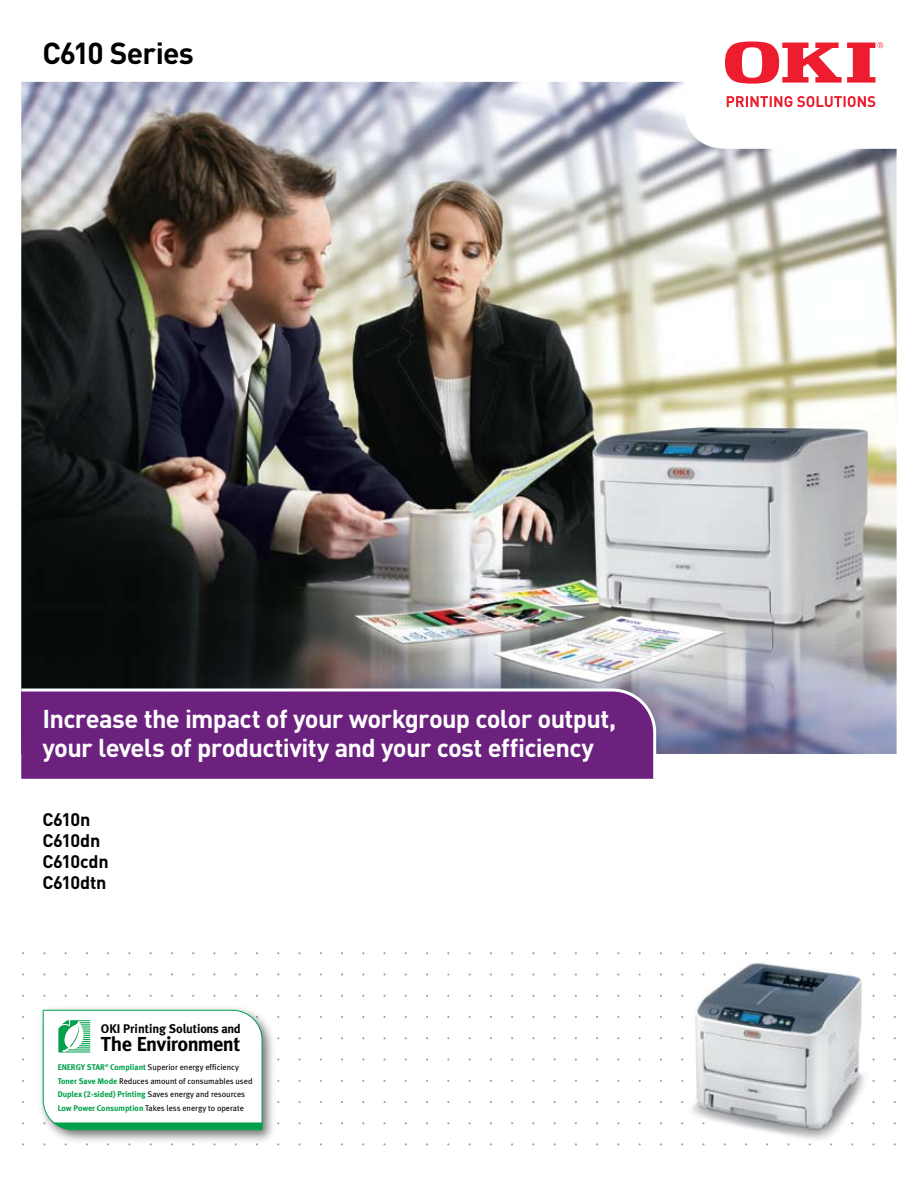
<style>
.page{position:relative;width:918px;height:1188px;background:#fff}
.page>*{position:absolute;margin:0;border:0;box-sizing:border-box;transform-origin:0 0}
.t1{font:700 30px "DIN";letter-spacing:-.025em;color:#000}
.t2{font:700 25.5px/28.5px "DIN";letter-spacing:-.025em;color:#fff}
.t3{font:20.25px "Meta Bold LF";letter-spacing:-.02em;color:#000}
.t4{font:700 18px/21px "DIN";letter-spacing:-.01em;color:#000}
.t5{font:12.45px "Meta Bold LF";color:#000}
.t6{font:8.25px/13.5px "Meta Book LF";color:#000}
.t7{font:8.25px "Meta Bold LF";color:#00a04c}
.s1{font-family:"Meta Bold LF";color:#00a04c}
.s2{font-family:"Meta Book LF";color:#000}
</style>
<div class="page">
<img style="left:21px;top:44px;width:876px;height:1102px">
<svg style="left:21px;top:687px;width:637px;height:95px;background:#763287"></svg>
<svg style="left:725px;top:41px;width:158px;height:66px"></svg>
<img style="left:682px;top:961px;width:192px;height:184px">
<img style="left:34px;top:1001px;width:246px;height:145px">
<svg style="left:42px;top:1010px;width:221px;height:120px"></svg>
<h1 class="t1" style="left:43px;top:33px;width:153px">C610 Series</h1>
<h2 class="t2" style="left:43px;top:704px;width:575px">Increase the impact of your workgroup color output, your levels of productivity and your cost efficiency</h2>
<h3 class="t4" style="left:43px;top:808px;width:68px">C610n<br>C610dn<br>C610cdn<br>C610dtn</h3>
<h3 class="t5" style="left:101px;top:1020px;width:141px">OKI Printing Solutions and</h3>
<h3 class="t3" style="left:101px;top:1031px;width:141px">The Environment</h3>
<p class="t6" style="left:58px;top:1061px;width:196px"><span class="s1">ENERGY STAR</span><sup>®</sup> <span class="s1">Compliant</span> Superior energy efficiency<br><span class="s1">Toner Save Mode</span> Reduces amount of consumables used</p>
<p class="t7" style="left:58px;top:1089px;width:189px">Duplex (2-sided) Printing <span class="s2">Saves energy and resources</span></p>
<p class="t6" style="left:58px;top:1101px;width:188px"><span class="s1">Low Power Consumption</span> Takes less energy to operate</p>
</div>
